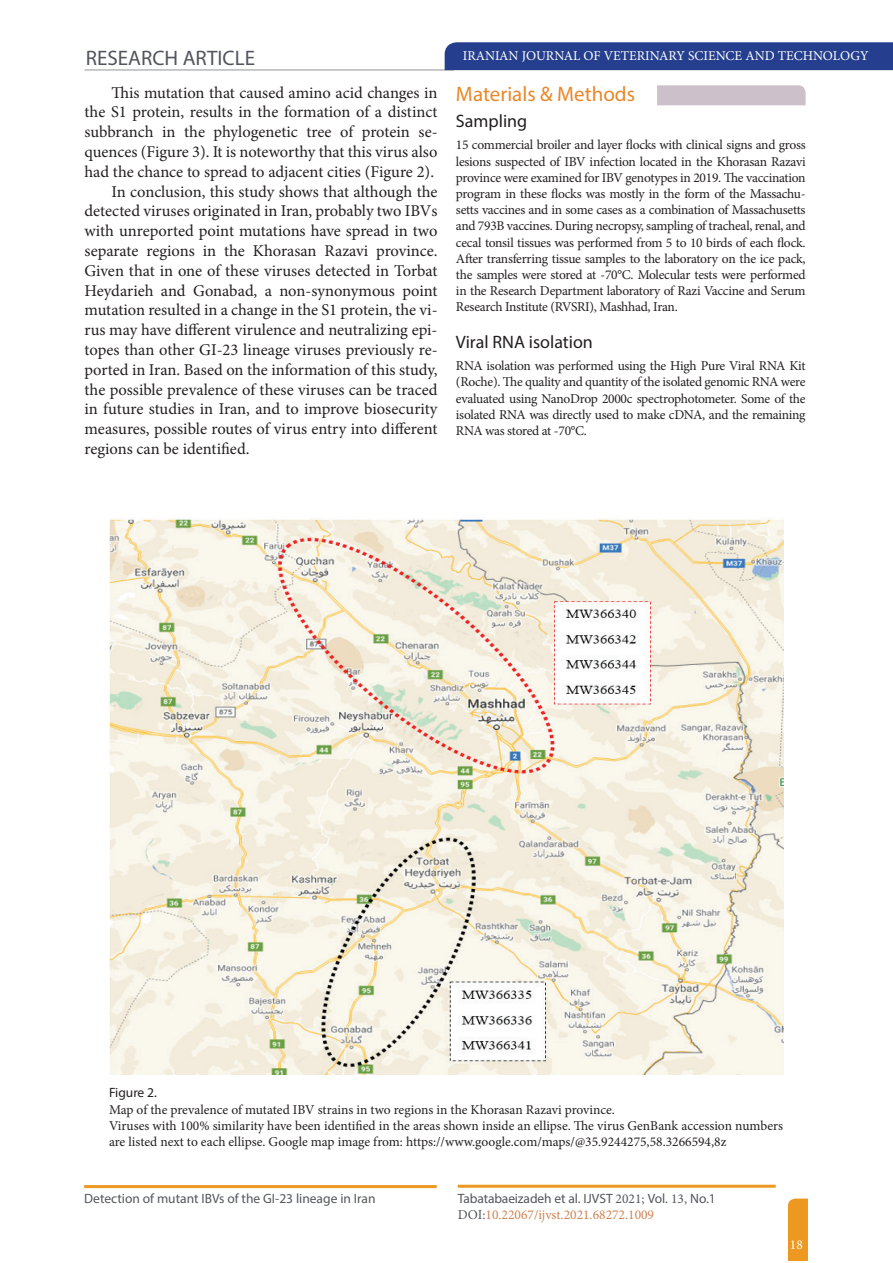
<style>
.page{position:relative;width:893px;height:1263px;background:#fff}
.page>*{position:absolute;margin:0;border:0;box-sizing:border-box;transform-origin:0 0}
.t1{font:21px "Myriad Pro";color:#ea8727}
.t2{font:21px "Myriad Pro";color:#53555c}
.t3{font:18px "Myriad Pro";color:#231f20}
.t4{font:16.5px "Minion Pro";color:#231f20}
.t5{font:13.5px/16.2px "Minion Pro";letter-spacing:-.005em;color:#231f20;text-align:justify}
.t6{font:13.5px "Myriad Pro";color:#52565c}
.t7{font:13.5px "Minion Pro";color:#fff}
.t8{font:13.5px "Minion Pro";color:#ce8253}
.t9{font:13.5px "Myriad Pro";color:#231f20}
.s1{font-family:"Minion Pro"}
.s2{color:#52565c}
</style>
<div class="page">
<svg style="left:788px;top:1198px;width:20px;height:63px"></svg>
<hr style="left:84px;top:69px;width:370px;height:2px;background:#b6b8b9">
<svg style="left:443px;top:42px;width:450px;height:29px;background:#2f4793"></svg>
<hr style="left:84px;top:1185px;width:353px;height:3px;background:#ec9821">
<hr style="left:458px;top:1185px;width:318px;height:3px;background:#ec9821">
<img style="left:109px;top:518px;width:674px;height:556px">
<div style="left:657px;top:85px;width:149px;height:20px;background:#ccc1ca"></div>
<h1 class="t2" style="left:86px;top:45px;width:171px">RESEARCH ARTICLE</h1>
<p class="t7" style="left:463px;top:47px;width:407px">IRANIAN JOURNAL OF VETERINARY SCIENCE AND TECHNOLOGY</p>
<p class="t4" style="left:111px;top:81px;width:328px">This mutation that caused amino acid changes in</p>
<p class="t4" style="left:85px;top:101px;width:354px">the S1 protein, results in the formation of a distinct</p>
<p class="t4" style="left:85px;top:121px;width:355px">subbranch in the phylogenetic tree of protein se-</p>
<p class="t4" style="left:85px;top:141px;width:355px">quences (Figure 3). It is noteworthy that this virus also</p>
<p class="t4" style="left:85px;top:160px;width:351px">had the chance to spread to adjacent cities (Figure 2).</p>
<p class="t4" style="left:111px;top:180px;width:328px">In conclusion, this study shows that although the</p>
<p class="t4" style="left:85px;top:200px;width:354px">detected viruses originated in Iran, probably two IBVs</p>
<p class="t4" style="left:85px;top:220px;width:355px">with unreported point mutations have spread in two</p>
<p class="t4" style="left:85px;top:240px;width:354px">separate regions in the Khorasan Razavi province.</p>
<p class="t4" style="left:85px;top:259px;width:355px">Given that in one of these viruses detected in Torbat</p>
<p class="t4" style="left:85px;top:279px;width:355px">Heydarieh and Gonabad, a non-synonymous point</p>
<p class="t4" style="left:85px;top:299px;width:355px">mutation resulted in a change in the S1 protein, the vi-</p>
<p class="t4" style="left:85px;top:319px;width:354px">rus may have different virulence and neutralizing epi-</p>
<p class="t4" style="left:85px;top:339px;width:355px">topes than other GI-23 lineage viruses previously re-</p>
<p class="t4" style="left:85px;top:358px;width:354px">ported in Iran. Based on the information of this study,</p>
<p class="t4" style="left:85px;top:378px;width:355px">the possible prevalence of these viruses can be traced</p>
<p class="t4" style="left:85px;top:398px;width:354px">in future studies in Iran, and to improve biosecurity</p>
<p class="t4" style="left:85px;top:418px;width:355px">measures, possible routes of virus entry into different</p>
<p class="t4" style="left:85px;top:438px;width:166px">regions can be identified.</p>
<h1 class="t1" style="left:456px;top:81px;width:181px">Materials &amp; Methods</h1>
<h2 class="t3" style="left:456px;top:110px;width:73px">Sampling</h2>
<p class="t5" style="left:456px;top:137px;width:351px">15 commercial broiler and layer flocks with clinical signs and gross lesions suspected of IBV infection located in the Khorasan Razavi province were examined for IBV genotypes in 2019. The vaccination program in these flocks was mostly in the form of the Massachu&shy;setts vaccines and in some cases as a combination of Massachusetts and 793B vaccines. During necropsy, sampling of tracheal, renal, and cecal tonsil tissues was performed from 5 to 10 birds of each flock.<br>After transferring tissue samples to the laboratory on the ice pack, the samples were stored at -70°C. Molecular tests were performed in the Research Department laboratory of Razi Vaccine and Serum Research Institute (RVSRI), Mashhad, Iran.</p>
<h2 class="t3" style="left:456px;top:331px;width:138px">Viral RNA isolation</h2>
<p class="t5" style="left:456px;top:358px;width:351px">RNA isolation was performed using the High Pure Viral RNA Kit (Roche). The quality and quantity of the isolated genomic RNA were evaluated using NanoDrop 2000c spectrophotometer. Some of the isolated RNA was directly used to make cDNA, and the remaining RNA was stored at -70°C.</p>
<p class="t9" style="left:109px;top:1084px;width:49px">Figure 2.</p>
<p class="t5" style="left:109px;top:1101px;width:675px;text-align:left">Map of the prevalence of mutated IBV strains in two regions in the Khorasan Razavi province.<br>Viruses with 100% similarity have been identified in the areas shown inside an ellipse. The virus GenBank accession numbers are listed next to each ellipse. Google map image from: https://www.google.com/maps/@35.9244275,58.3266594,8z</p>
<p class="t6" style="left:84px;top:1190px;width:293px">Detection of mutant IBVs of the GI-23 lineage in Iran</p>
<p class="t6" style="left:458px;top:1190px;width:260px">Tabatabaeizadeh et al. IJVST <span class="s1">2021;</span> Vol. <span class="s1">13,</span> No.1</p>
<p class="t8" style="left:458px;top:1205px;width:198px"><span class="s2">DOI:</span>10.22067/ijvst.2021.68272.1009</p>
<p class="t7" style="left:790px;top:1235px;width:14px">18</p>
</div>
